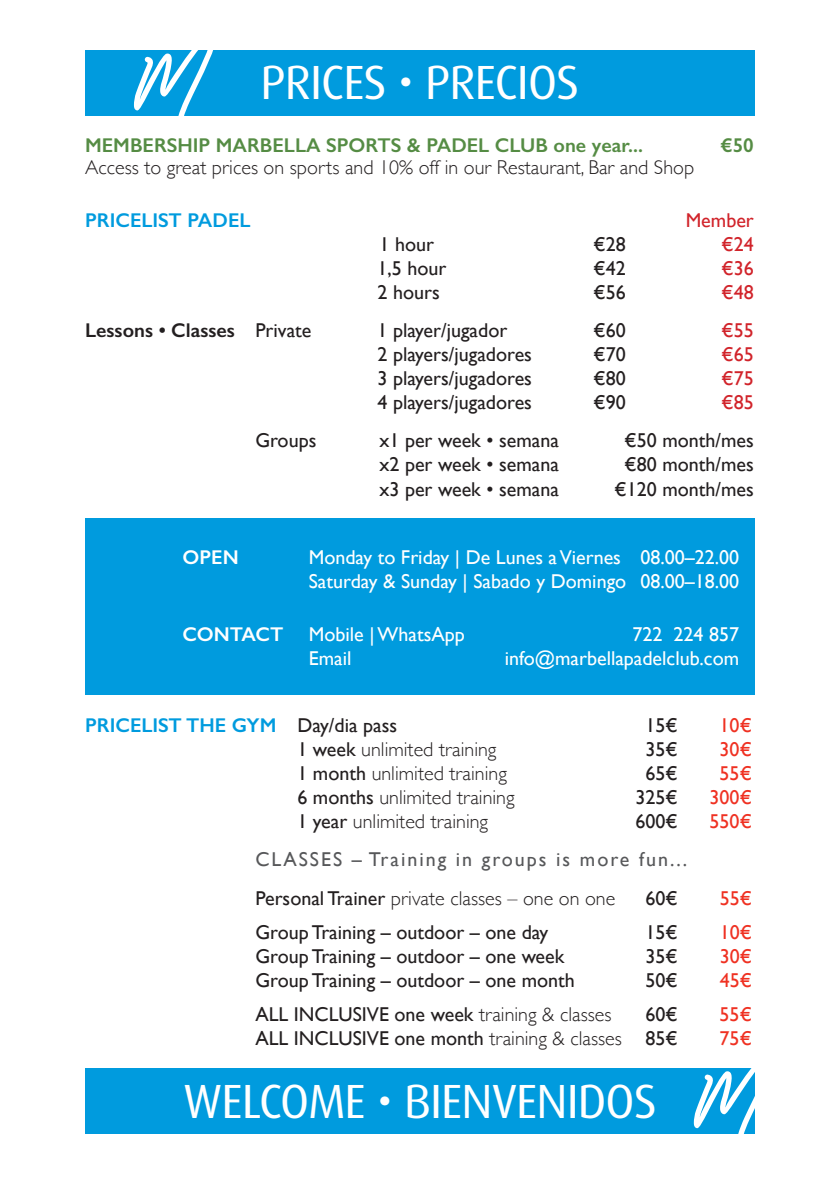
<style>
.page{position:relative;width:840px;height:1191px;background:#fff}
.page>*{position:absolute;margin:0;border:0;box-sizing:border-box;transform-origin:0 0}
.t1{font:48px "Dax OT";letter-spacing:-.02em;color:#fff}
.t2{font:20px "Gill Sans";color:#231f20}
.t3{font:300 20px "Gill Sans";color:#231f20}
.t4{font:20px/24px "Gill Sans";color:#fff}
.t5{font:20px/38.4px "Gill Sans";letter-spacing:.1em;color:#57585a}
.t6{font:600 20px "Gill Sans";color:#558c44}
.t7{font:600 20px "Gill Sans";color:#009bde}
.t8{font:20px "Gill Sans";color:#ef3122}
.t9{font:20px "Gill Sans";color:#d1232a}
.t10{font:600 20px "Gill Sans";color:#231f20}
.t11{font:600 20px "Gill Sans";color:#fff}
.s1{font-weight:400}
.s2{font-weight:400;color:#231f20}
.s3{color:#231f20}
.s4{font-weight:300;color:#231f20}
.s5{font-weight:300}
</style>
<div class="page">
<div style="left:85px;top:50px;width:669px;height:66px;background:#009bde"></div>
<div style="left:85px;top:518px;width:669px;height:177px;background:#009bde"></div>
<div style="left:85px;top:1068px;width:669px;height:66px;background:#009bde"></div>
<svg style="left:134px;top:50px;width:79px;height:66px"></svg>
<svg style="left:693px;top:1068px;width:62px;height:66px"></svg>
<h1 class="t1" style="left:260px;top:52px;width:320px">PRICES • PRECIOS</h1>
<p class="t6" style="left:85px;top:133px;width:559px">MEMBERSHIP MARBELLA SPORTS &amp; PADEL CLUB one year...</p>
<p class="t6" style="left:720px;top:133px;width:35px">€50</p>
<p class="t3" style="left:85px;top:151px;width:610px">Access to great prices on sports and 10% off in our Restaurant, Bar and Shop</p>
<p class="t7" style="left:85px;top:208px;width:167px">PRICELIST PADEL</p>
<p class="t9" style="left:685px;top:208px;width:70px">Member</p>
<p class="t2" style="left:379px;top:232px;width:56px">1 hour</p>
<p class="t2" style="left:593px;top:232px;width:34px">€28</p>
<p class="t9" style="left:721px;top:232px;width:34px">€24</p>
<p class="t2" style="left:377px;top:256px;width:70px">1,5 hour</p>
<p class="t2" style="left:593px;top:256px;width:34px">€42</p>
<p class="t9" style="left:721px;top:256px;width:34px">€36</p>
<p class="t2" style="left:377px;top:280px;width:64px">2 hours</p>
<p class="t2" style="left:593px;top:280px;width:34px">€56</p>
<p class="t9" style="left:721px;top:280px;width:34px">€48</p>
<p class="t10" style="left:85px;top:318px;width:228px">Lessons • Classes <span class="s1">Private</span></p>
<p class="t2" style="left:377px;top:318px;width:131px">1 player/jugador</p>
<p class="t2" style="left:593px;top:318px;width:34px">€60</p>
<p class="t9" style="left:721px;top:318px;width:34px">€55</p>
<p class="t2" style="left:377px;top:342px;width:156px">2 players/jugadores</p>
<p class="t2" style="left:593px;top:342px;width:34px">€70</p>
<p class="t9" style="left:721px;top:342px;width:34px">€65</p>
<p class="t2" style="left:377px;top:366px;width:156px">3 players/jugadores</p>
<p class="t2" style="left:593px;top:366px;width:34px">€80</p>
<p class="t9" style="left:721px;top:366px;width:34px">€75</p>
<p class="t2" style="left:377px;top:390px;width:156px">4 players/jugadores</p>
<p class="t2" style="left:593px;top:390px;width:34px">€90</p>
<p class="t9" style="left:721px;top:390px;width:34px">€85</p>
<p class="t2" style="left:255px;top:429px;width:62px">Groups</p>
<p class="t2" style="left:379px;top:429px;width:181px">x1 per week • semana</p>
<p class="t2" style="left:624px;top:429px;width:131px">€50 month/mes</p>
<p class="t2" style="left:379px;top:453px;width:181px">x2 per week • semana</p>
<p class="t2" style="left:624px;top:453px;width:131px">€80 month/mes</p>
<p class="t2" style="left:379px;top:477px;width:181px">x3 per week • semana</p>
<p class="t2" style="left:614px;top:477px;width:141px">€120 month/mes</p>
<p class="t11" style="left:182px;top:545px;width:58px">OPEN</p>
<p class="t4" style="left:308px;top:545px;width:431px">Monday to Friday | De Lunes a Viernes 08.00–22.00<br>Saturday &amp; Sunday | Sabado y Domingo 08.00–18.00</p>
<p class="t11" style="left:182px;top:622px;width:102px">CONTACT</p>
<p class="t4" style="left:308px;top:622px;width:157px">Mobile | WhatsApp</p>
<p class="t4" style="left:632px;top:622px;width:108px">722 224 857</p>
<p class="t4" style="left:308px;top:646px;width:44px">Email</p>
<p class="t4" style="left:504px;top:646px;width:236px">info@marbellapadelclub.com</p>
<p class="t7" style="left:85px;top:713px;width:313px">PRICELIST THE GYM <span class="s2">Day/dia pass</span></p>
<p class="t2" style="left:645px;top:713px;width:34px">15€</p>
<p class="t8" style="left:719px;top:713px;width:34px">10€</p>
<p class="t3" style="left:297px;top:733px;width:200px"><span class="s1">1 week</span> unlimited training</p>
<p class="t2" style="left:645px;top:737px;width:34px">35€</p>
<p class="t8" style="left:719px;top:737px;width:34px">30€</p>
<p class="t3" style="left:297px;top:757px;width:211px"><span class="s1">1 month</span> unlimited training</p>
<p class="t2" style="left:645px;top:761px;width:34px">65€</p>
<p class="t8" style="left:719px;top:761px;width:34px">55€</p>
<p class="t3" style="left:297px;top:781px;width:218px"><span class="s1">6 months</span> unlimited training</p>
<p class="t2" style="left:635px;top:785px;width:44px">325€</p>
<p class="t8" style="left:709px;top:785px;width:44px">300€</p>
<p class="t3" style="left:297px;top:805px;width:192px"><span class="s1">1 year</span> unlimited training</p>
<p class="t2" style="left:635px;top:809px;width:44px">600€</p>
<p class="t8" style="left:709px;top:809px;width:44px">550€</p>
<p class="t5" style="left:255px;top:840px;width:433px">CLASSES – Training in groups is more fun...<br><span class="s3">Personal Trainer</span> <span class="s4">private classes – one on one</span></p>
<p class="t2" style="left:645px;top:886px;width:34px">60€</p>
<p class="t8" style="left:719px;top:886px;width:34px">55€</p>
<p class="t2" style="left:255px;top:920px;width:294px">Group Training – outdoor – one day</p>
<p class="t2" style="left:645px;top:920px;width:34px">15€</p>
<p class="t8" style="left:719px;top:920px;width:34px">10€</p>
<p class="t2" style="left:255px;top:944px;width:310px">Group Training – outdoor – one week</p>
<p class="t2" style="left:645px;top:944px;width:34px">35€</p>
<p class="t8" style="left:719px;top:944px;width:34px">30€</p>
<p class="t2" style="left:255px;top:968px;width:321px">Group Training – outdoor – one month</p>
<p class="t2" style="left:645px;top:968px;width:34px">50€</p>
<p class="t8" style="left:719px;top:968px;width:34px">45€</p>
<p class="t2" style="left:255px;top:1002px;width:357px">ALL INCLUSIVE one week <span class="s5">training &amp; classes</span></p>
<p class="t2" style="left:645px;top:1002px;width:34px">60€</p>
<p class="t8" style="left:719px;top:1002px;width:34px">55€</p>
<p class="t2" style="left:255px;top:1026px;width:423px">ALL INCLUSIVE one month <span class="s5">training &amp; classes</span> 85€</p>
<p class="t8" style="left:719px;top:1026px;width:34px">75€</p>
<h1 class="t1" style="left:183px;top:1070px;width:475px">WELCOME • BIENVENIDOS</h1>
</div>
